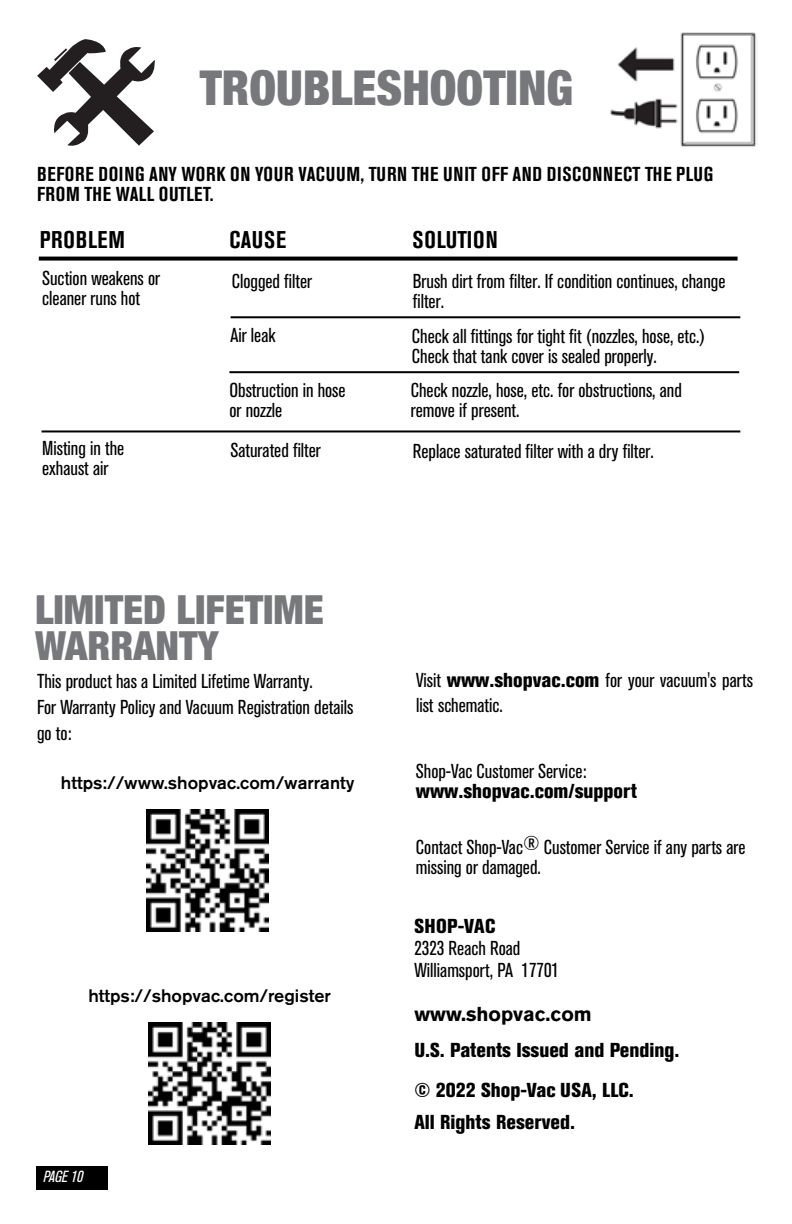
<style>
.page{position:relative;width:792px;height:1224px;background:#fff}
.page>*{position:absolute;margin:0;border:0;box-sizing:border-box;transform-origin:0 0}
.t1{font:900 condensed 48px "Helvetica Neue";color:#77787b}
.t2{font:900 condensed 40px/36px "Helvetica Neue";color:#77787b}
.t3{font:700 condensed 24px "Akzidenz Grotesk BQ";letter-spacing:.035em;color:#000}
.t4{font:condensed 20px/20px "Akzidenz Grotesk BQ";color:#000}
.t5{font:800 condensed 20px/40px "Akzidenz Grotesk BQ";color:#000}
.t6{font:700 condensed 20px/20px "Akzidenz Grotesk BQ";letter-spacing:.035em;color:#000}
.t7{font:700 20px "Akzidenz Grotesk BQ";color:#000}
.t8{font:500 18px "Akzidenz Grotesk BQ";color:#000}
.t9{font:italic condensed 16px "Akzidenz Grotesk BQ";color:#fff}
.s1{font-weight:800}
</style>
<div class="page">
<div style="left:37px;top:1166px;width:71px;height:24px;background:#000"></div>
<img style="left:146px;top:809px;width:122px;height:122px">
<img style="left:148px;top:1023px;width:122px;height:122px">
<svg style="left:37px;top:39px;width:118px;height:107px"></svg>
<img style="left:609px;top:32px;width:147px;height:115px">
<hr style="left:42px;top:430px;width:698px;height:2px;background:#000">
<svg style="left:39px;top:257px;width:699px;height:4px;background:#1b1b1b"></svg>
<hr style="left:231px;top:316px;width:509px;height:2px;background:#000">
<hr style="left:229px;top:371px;width:510px;height:2px;background:#000">
<h1 class="t1" style="left:200px;top:49px;width:375px">TROUBLESHOOTING</h1>
<p class="t6" style="left:37px;top:164px;width:678px">BEFORE DOING ANY WORK ON YOUR VACUUM, TURN THE UNIT OFF AND DISCONNECT THE PLUG<br>FROM THE WALL OUTLET.</p>
<p class="t3" style="left:40px;top:226px;width:87px">PROBLEM</p>
<p class="t3" style="left:229px;top:226px;width:58px">CAUSE</p>
<p class="t3" style="left:413px;top:226px;width:87px">SOLUTION</p>
<p class="t4" style="left:42px;top:269px;width:119px">Suction weakens or cleaner runs hot</p>
<p class="t4" style="left:232px;top:272px;width:82px">Clogged filter</p>
<p class="t4" style="left:413px;top:272px;width:314px">Brush dirt from filter. If condition continues, change filter.</p>
<p class="t4" style="left:42px;top:439px;width:84px">Misting in the exhaust air</p>
<p class="t4" style="left:231px;top:325px;width:47px">Air leak</p>
<p class="t4" style="left:412px;top:326px;width:295px">Check all fittings for tight fit (nozzles, hose, etc.)<br>Check that tank cover is sealed properly.</p>
<p class="t4" style="left:229px;top:380px;width:118px">Obstruction in hose or nozzle</p>
<p class="t4" style="left:411px;top:381px;width:273px">Check nozzle, hose, etc. for obstructions, and remove if present.</p>
<p class="t4" style="left:231px;top:441px;width:92px">Saturated filter</p>
<p class="t4" style="left:413px;top:441px;width:243px">Replace saturated filter with a dry filter.</p>
<h2 class="t2" style="left:35px;top:590px;width:290px">LIMITED LIFETIME<br>WARRANTY</h2>
<p class="t4" style="left:37px;top:668px;width:318px;line-height:26px">This product has a Limited Lifetime Warranty.<br>For Warranty Policy and Vacuum Registration details go to:</p>
<p class="t8" style="left:61px;top:771px;width:295px">https://www.shopvac.com/warranty</p>
<p class="t8" style="left:88px;top:984px;width:244px">https://shopvac.com/register</p>
<p class="t9" style="left:43px;top:1168px;width:41px">PAGE 10</p>
<p class="t4" style="left:416px;top:668px;width:339px;line-height:25px">Visit <span class="s1">www.shopvac.com</span> for your vacuum's parts list schematic.</p>
<p class="t4" style="left:416px;top:762px;width:172px">Shop-Vac Customer Service:</p>
<p class="t5" style="left:416px;top:772px;width:223px">www.shopvac.com/support</p>
<p class="t4" style="left:416px;top:838px;width:331px">Contact Shop-Vac® Customer Service if any parts are missing or damaged.</p>
<p class="t5" style="left:414px;top:907px;width:83px">SHOP-VAC</p>
<p class="t4" style="left:414px;top:938px;width:146px;line-height:22px">2323 Reach Road<br>Williamsport, PA 17701</p>
<p class="t7" style="left:414px;top:1003px;width:179px">www.shopvac.com</p>
<p class="t5" style="left:414px;top:1031px;width:267px">U.S. Patents Issued and Pending. © 2022 Shop-Vac USA, LLC.</p>
<p class="t5" style="left:414px;top:1103px;width:162px">All Rights Reserved.</p>
</div>
